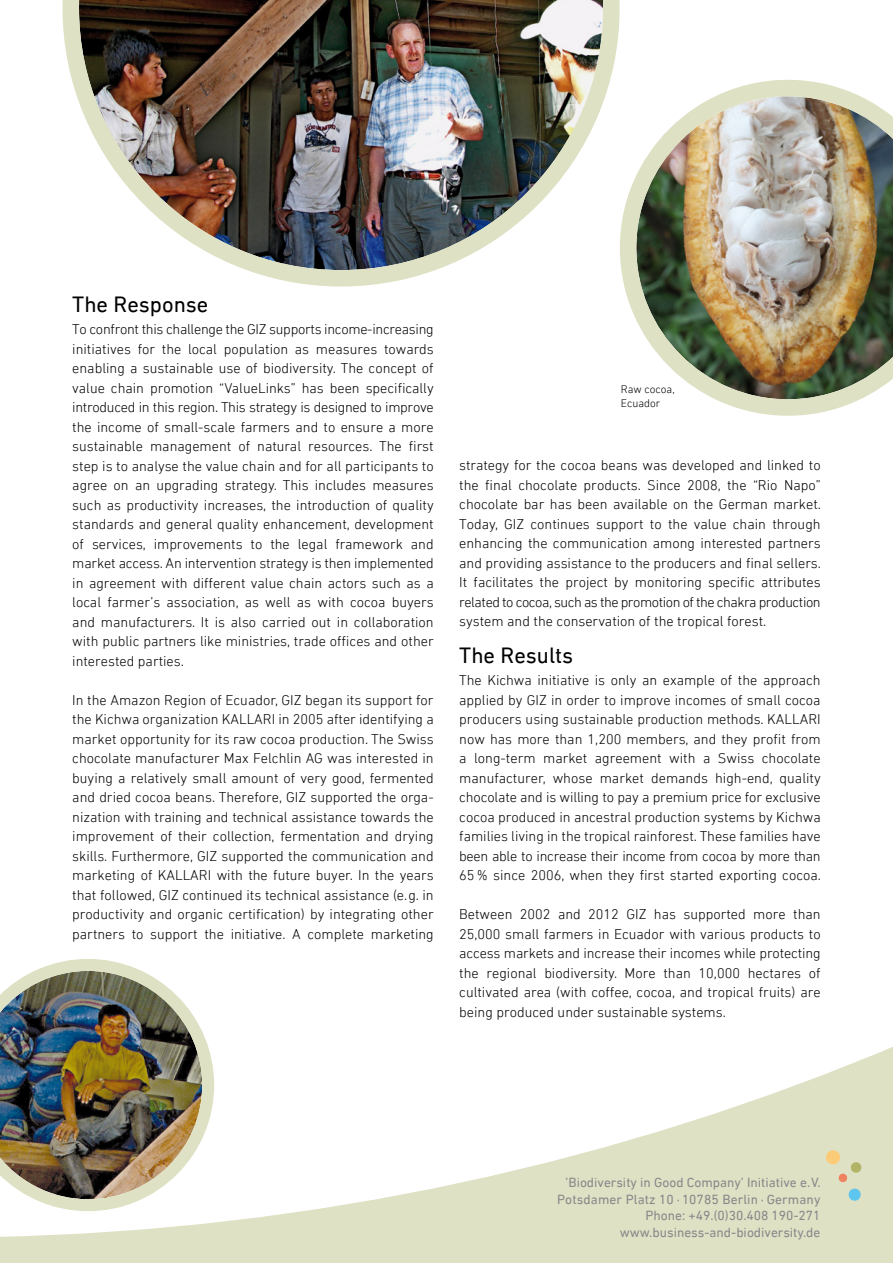
<style>
.page{position:relative;width:893px;height:1263px;background:#fff}
.page>*{position:absolute;margin:0;border:0;box-sizing:border-box;transform-origin:0 0}
.t1{font:22.5px "DIN Next LT Pro";color:#000}
.t2{font:300 14.4px/19.5px "DIN Next LT Pro";color:#000;text-align:justify}
.t3{font:13.5px/16.5px "DIN Next LT Pro";color:#87888a;text-align:right}
.t4{font:300 11.25px/13.5px "DIN Next LT Pro";color:#000}
</style>
<div class="page">
<svg style="left:0;top:1047px;width:893px;height:216px;fill:#dfe1c4"></svg>
<svg style="left:825px;top:1149px;width:37px;height:52px;background:#d7d8b9"></svg>
<img style="left:62px;top:0;width:558px;height:287px">
<img style="left:620px;top:80px;width:273px;height:336px">
<img style="left:0;top:959px;width:214px;height:252px">
<h1 class="t1" style="left:72px;top:291px;width:138px">The Response</h1>
<p class="t2" style="left:72px;top:319px;width:363px">To confront this challenge the GIZ supports income-increasing initiatives for the local population as measures towards enabling a sustainable use of biodiversity. The concept of value chain promotion “ValueLinks” has been specifically introduced in this region. This strategy is designed to improve the income of small-scale farmers and to ensure a more sustainable management of natural resources. The first step is to analyse the value chain and for all participants to agree on an upgrading strategy. This includes measures such as productivity increases, the introduction of quality standards and general quality enhancement, development of services, improvements to the legal framework and market access. An intervention strategy is then implemented in agreement with different value chain actors such as a local farmer’s association, as well as with cocoa buyers and manufacturers. It is also carried out in collaboration with public partners like ministries, trade offices and other interested parties.</p>
<p class="t2" style="left:72px;top:690px;width:363px">In the Amazon Region of Ecuador, GIZ began its support for the Kichwa organization KALLARI in 2005 after identifying a market opportunity for its raw cocoa production. The Swiss chocolate manufacturer Max Felchlin AG was interested in buying a relatively small amount of very good, fermented and dried cocoa beans. Therefore, GIZ supported the orga&shy;nization with training and technical assistance towards the improvement of their collection, fermentation and drying skills. Furthermore, GIZ supported the communication and marketing of KALLARI with the future buyer. In the years that followed, GIZ continued its technical assistance (e.g. in productivity and organic certification) by integrating other partners to support the initiative. A complete marketing</p>
<p class="t4" style="left:621px;top:383px;width:55px">Raw cocoa,<br>Ecuador</p>
<p class="t2" style="left:459px;top:456px;width:363px">strategy for the cocoa beans was developed and linked to the final chocolate products. Since 2008, the “Rio Napo” chocolate bar has been available on the German market.<br>Today, GIZ continues support to the value chain through enhancing the communication among interested partners and providing assistance to the producers and final sellers.<br>It facilitates the project by monitoring specific attributes related to cocoa, such as the promotion of the chakra production system and the conservation of the tropical forest.</p>
<h1 class="t1" style="left:459px;top:642px;width:116px">The Results</h1>
<p class="t2" style="left:459px;top:670px;width:363px">The Kichwa initiative is only an example of the approach applied by GIZ in order to improve incomes of small cocoa producers using sustainable production methods. KALLARI now has more than 1,200 members, and they profit from a long-term market agreement with a Swiss chocolate manufacturer, whose market demands high-end, quality chocolate and is willing to pay a premium price for exclusive cocoa produced in ancestral production systems by Kichwa families living in the tropical rainforest. These families have been able to increase their income from cocoa by more than 65 % since 2006, when they first started exporting cocoa.</p>
<p class="t2" style="left:459px;top:904px;width:363px">Between 2002 and 2012 GIZ has supported more than 25,000 small farmers in Ecuador with various products to access markets and increase their incomes while protecting the regional biodiversity. More than 10,000 hectares of cultivated area (with coffee, cocoa, and tropical fruits) are being produced under sustainable systems.</p>
<p class="t3" style="left:557px;top:1174px;width:265px">’Biodiversity in Good Company’ Initiative e. V.<br>Potsdamer Platz 10 · 10785 Berlin · Germany Phone: +49.(0)30.408 190-271 www.business-and-biodiversity.de</p>
</div>
